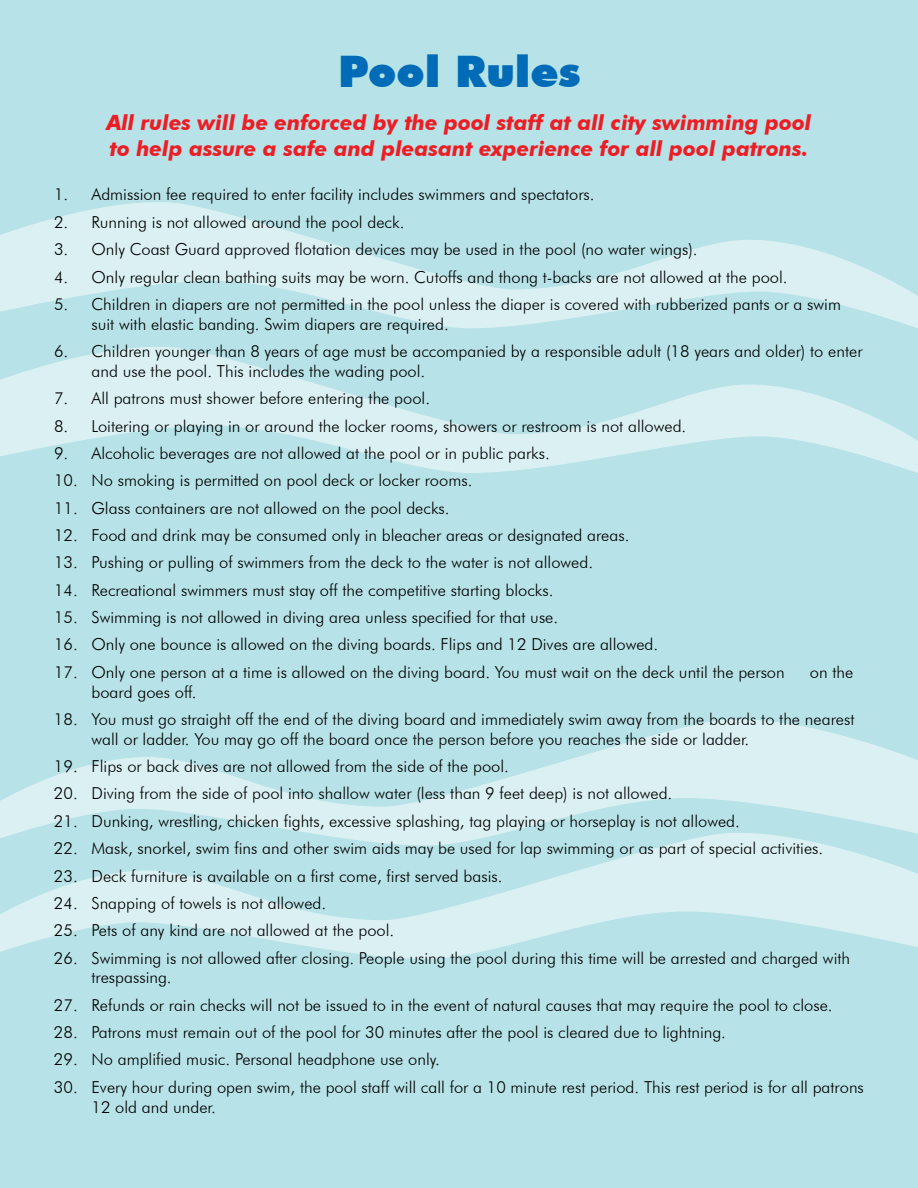
<style>
.page{position:relative;width:918px;height:1188px;background:#b7e2e7}
.page>*{position:absolute;margin:0;border:0;box-sizing:border-box;transform-origin:0 0}
.t1{font:900 43.5px "Futura BT";color:#006bb6}
.t2{font:italic 700 21px/25.2px "Futura BT";color:#ed1d24}
.t3{font:300 16.5px/19.8px "Futura BT";color:#000}
</style>
<div class="page">
<svg style="left:0;top:202px;width:918px;height:127px"></svg>
<svg style="left:0;top:347px;width:918px;height:126px"></svg>
<svg style="left:0;top:719px;width:918px;height:112px"></svg>
<svg style="left:0;top:831px;width:918px;height:128px"></svg>
<h1 class="t1" style="left:338px;top:45px;width:243px">Pool Rules</h1>
<p class="t2" style="left:106px;top:110px;width:707px">All rules will be enforced by the pool staff at all city swimming pool to help assure a safe and pleasant experience for all pool patrons.</p>
<p class="t3" style="left:54px;top:185px;width:542px">1. Admission fee required to enter facility includes swimmers and spectators.</p>
<p class="t3" style="left:54px;top:212px;width:352px">2. Running is not allowed around the pool deck.</p>
<p class="t3" style="left:54px;top:239px;width:645px">3. Only Coast Guard approved flotation devices may be used in the pool (no water wings).</p>
<p class="t3" style="left:54px;top:267px;width:735px">4. Only regular clean bathing suits may be worn. Cutoffs and thong t-backs are not allowed at the pool.</p>
<p class="t3" style="left:92px;top:294px;width:751px;text-indent:-38px">5. Children in diapers are not permitted in the pool unless the diaper is covered with rubberized pants or a swim suit with elastic banding. Swim diapers are required.</p>
<p class="t3" style="left:92px;top:341px;width:773px;text-indent:-38px">6. Children younger than 8 years of age must be accompanied by a responsible adult (18 years and older) to enter and use the pool. This includes the wading pool.</p>
<p class="t3" style="left:54px;top:388px;width:378px">7. All patrons must shower before entering the pool.</p>
<p class="t3" style="left:54px;top:416px;width:634px">8. Loitering or playing in or around the locker rooms, showers or restroom is not allowed.</p>
<p class="t3" style="left:54px;top:443px;width:497px">9. Alcoholic beverages are not allowed at the pool or in public parks.</p>
<p class="t3" style="left:54px;top:470px;width:420px">10. No smoking is permitted on pool deck or locker rooms.</p>
<p class="t3" style="left:54px;top:498px;width:397px">11. Glass containers are not allowed on the pool decks.</p>
<p class="t3" style="left:54px;top:525px;width:577px">12. Food and drink may be consumed only in bleacher areas or designated areas.</p>
<p class="t3" style="left:54px;top:552px;width:541px">13. Pushing or pulling of swimmers from the deck to the water is not allowed.</p>
<p class="t3" style="left:54px;top:580px;width:501px">14. Recreational swimmers must stay off the competitive starting blocks.</p>
<p class="t3" style="left:54px;top:607px;width:506px">15. Swimming is not allowed in diving area unless specified for that use.</p>
<p class="t3" style="left:54px;top:635px;width:606px">16. Only one bounce is allowed on the diving boards. Flips and 12 Dives are allowed.</p>
<p class="t3" style="left:54px;top:662px;width:732px">17. Only one person at a time is allowed on the diving board. You must wait on the deck until the person</p>
<p class="t3" style="left:810px;top:662px;width:45px">on the</p>
<p class="t3" style="left:92px;top:682px;width:107px">board goes off.</p>
<p class="t3" style="left:92px;top:709px;width:764px;text-indent:-38px">18. You must go straight off the end of the diving board and immediately swim away from the boards to the nearest wall or ladder. You may go off the board once the person before you reaches the side or ladder.</p>
<p class="t3" style="left:54px;top:756px;width:457px">19. Flips or back dives are not allowed from the side of the pool.</p>
<p class="t3" style="left:54px;top:784px;width:620px">20. Diving from the side of pool into shallow water (less than 9 feet deep) is not allowed.</p>
<p class="t3" style="left:54px;top:811px;width:687px">21. Dunking, wrestling, chicken fights, excessive splashing, tag playing or horseplay is not allowed.</p>
<p class="t3" style="left:54px;top:838px;width:771px">22. Mask, snorkel, swim fins and other swim aids may be used for lap swimming or as part of special activities.</p>
<p class="t3" style="left:54px;top:866px;width:450px">23. Deck furniture is available on a first come, first served basis.</p>
<p class="t3" style="left:54px;top:893px;width:274px">24. Snapping of towels is not allowed.</p>
<p class="t3" style="left:54px;top:920px;width:342px">25. Pets of any kind are not allowed at the pool.</p>
<p class="t3" style="left:92px;top:948px;width:760px;text-indent:-38px">26. Swimming is not allowed after closing. People using the pool during this time will be arrested and charged with trespassing.</p>
<p class="t3" style="left:54px;top:995px;width:780px">27. Refunds or rain checks will not be issued to in the event of natural causes that may require the pool to close.</p>
<p class="t3" style="left:54px;top:1022px;width:673px">28. Patrons must remain out of the pool for 30 minutes after the pool is cleared due to lightning.</p>
<p class="t3" style="left:54px;top:1050px;width:387px">29. No amplified music. Personal headphone use only.</p>
<p class="t3" style="left:92px;top:1077px;width:774px;text-indent:-38px">30. Every hour during open swim, the pool staff will call for a 10 minute rest period. This rest period is for all patrons<br>12 old and under.</p>
</div>
